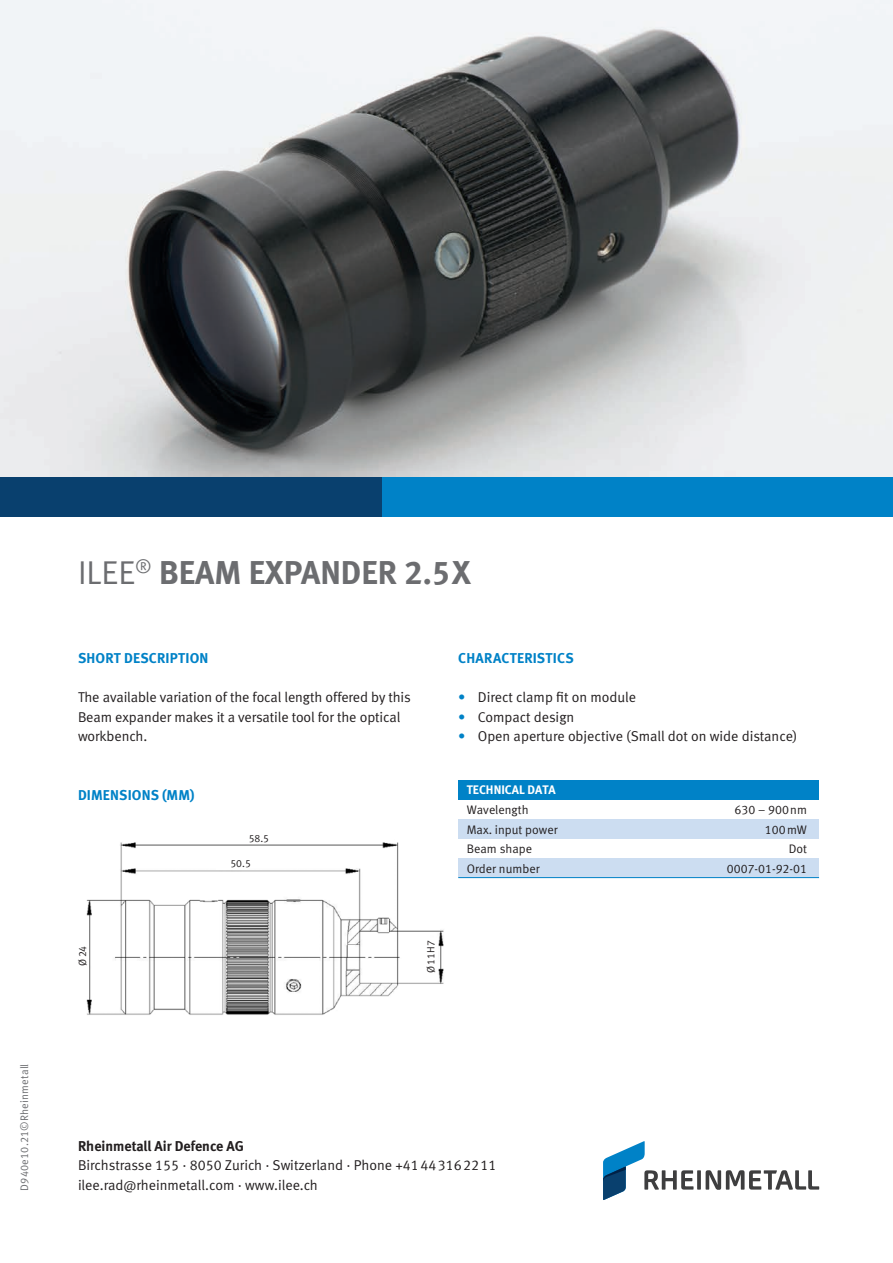
<style>
.page{position:relative;width:893px;height:1263px;background:#fff}
.page>*{position:absolute;margin:0;border:0;box-sizing:border-box;transform-origin:0 0}
.t1{font:33px "Meta Bold LF";color:#6c6d70}
.t2{font:14.25px/19.5px "Meta Normal LF";letter-spacing:-.005em;color:#231f20}
.t3{font:14.25px "Meta Bold LF";letter-spacing:.01em;color:#0082c7}
.t4{font:14.25px "Meta Bold LF";color:#231f20}
.t5{font:12.3px "Meta Normal LF";color:#231f20}
.t6{font:12.3px "Meta Bold LF";color:#fff}
.t7{font:10.8px "Meta Normal LF";letter-spacing:.02em;color:#6c6d70}
.t8{font:10.5px "Meta Normal LF";color:#231f20}
.s1{font-family:"Meta Normal LF"}
.s2{color:#0082c7}
</style>
<div class="page">
<img style="left:86px;top:842px;width:358px;height:173px">
<img style="left:0;top:0;width:893px;height:477px">
<div style="left:0;top:477px;width:436px;height:39px;background:#09406e"></div>
<div style="left:383px;top:477px;width:510px;height:39px;background:#0082c7"></div>
<div style="left:458px;top:780px;width:361px;height:20px;background:#0082c7"></div>
<div style="left:458px;top:819px;width:361px;height:19px;background:#ccddf1"></div>
<div style="left:458px;top:858px;width:361px;height:20px;background:#ccddf1"></div>
<hr style="left:458px;top:877px;width:361px;height:1px;background:#0082c7">
<svg style="left:603px;top:1141px;width:216px;height:59px"></svg>
<p class="t7" style="left:18px;top:1191px;width:128px;rotate:-90deg">D940e10.21©Rheinmetall</p>
<h1 class="t1" style="left:78px;top:553px;width:394px"><span class="s1">ILEE</span><sup>®</sup> BEAM EXPANDER 2.5X</h1>
<p class="t3" style="left:78px;top:650px;width:132px">SHORT DESCRIPTION</p>
<p class="t2" style="left:78px;top:687px;width:334px">The available variation of the focal length offered by this<br>Beam expander makes it a versatile tool for the optical workbench.</p>
<p class="t3" style="left:458px;top:650px;width:117px">CHARACTERISTICS</p>
<p class="t2" style="left:458px;top:687px;width:179px"><span class="s2">•</span> Direct clamp fit on module</p>
<p class="t2" style="left:458px;top:707px;width:118px"><span class="s2">•</span> Compact design</p>
<p class="t2" style="left:458px;top:726px;width:341px"><span class="s2">•</span> Open aperture objective (Small dot on wide distance)</p>
<p class="t3" style="left:78px;top:786px;width:118px">DIMENSIONS (MM)</p>
<p class="t6" style="left:467px;top:782px;width:90px">TECHNICAL DATA</p>
<p class="t5" style="left:467px;top:803px;width:63px">Wavelength</p>
<p class="t5" style="left:734px;top:803px;width:74px">630 – 900nm</p>
<p class="t5" style="left:467px;top:822px;width:92px">Max. input power</p>
<p class="t5" style="left:765px;top:822px;width:44px">100mW</p>
<p class="t5" style="left:467px;top:842px;width:67px">Beam shape</p>
<p class="t5" style="left:789px;top:842px;width:20px">Dot</p>
<p class="t5" style="left:467px;top:861px;width:74px">Order number</p>
<p class="t5" style="left:727px;top:861px;width:82px">0007-01-92-01</p>
<p class="t8" style="left:249px;top:832px;width:22px">58.5</p>
<p class="t8" style="left:230px;top:858px;width:22px">50.5</p>
<p class="t8" style="left:77px;top:965px;width:21px;rotate:-90deg">Ø24</p>
<p class="t8" style="left:425px;top:973px;width:34px;rotate:-90deg">Ø11H7</p>
<p class="t4" style="left:78px;top:1137px;width:168px">Rheinmetall Air Defence AG</p>
<p class="t2" style="left:78px;top:1155px;width:420px">Birchstrasse 155 · 8050 Zurich · Switzerland · Phone +41443162211 ilee.rad@rheinmetall.com · www.ilee.ch</p>
</div>
